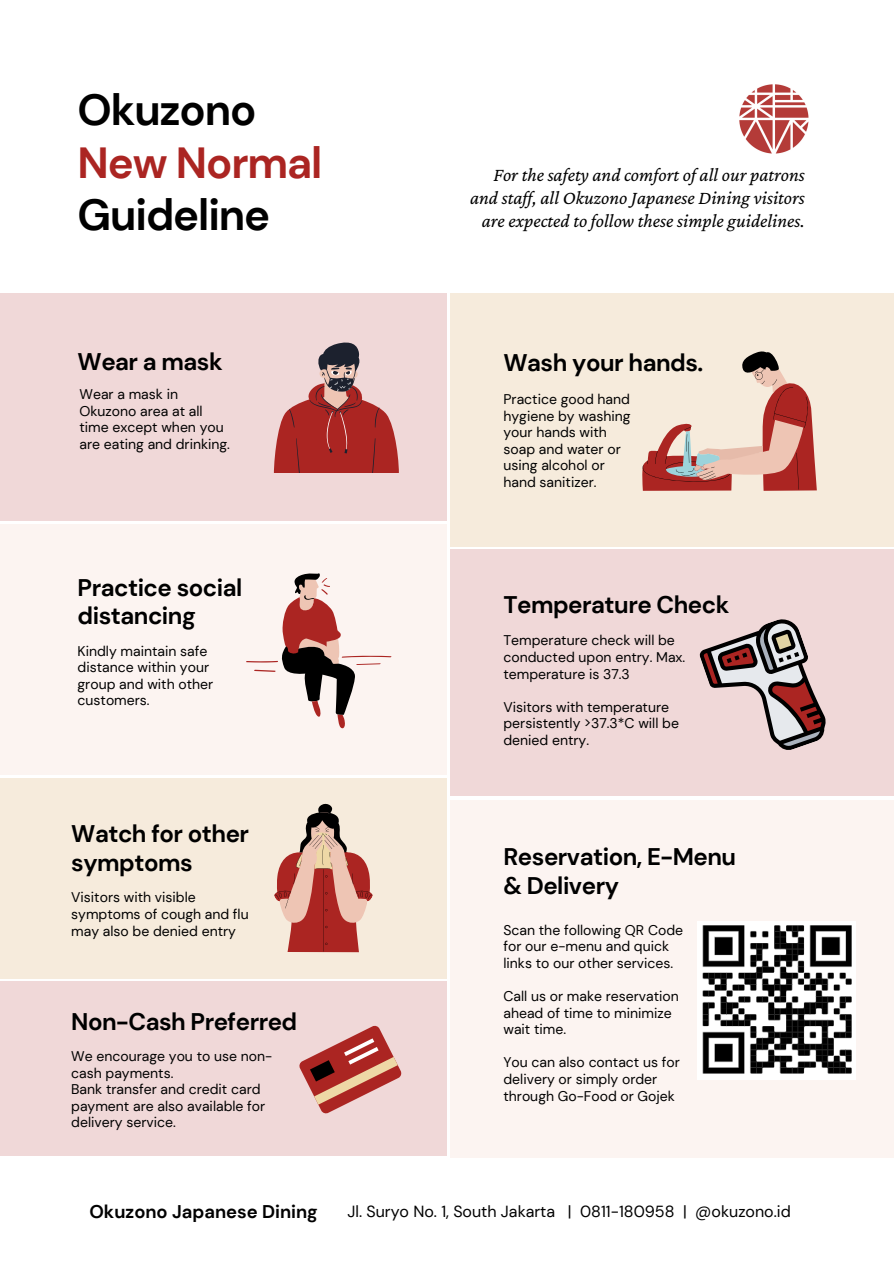
<style>
.page{position:relative;width:894px;height:1264px;background:#fff}
.page>*{position:absolute;margin:0;border:0;box-sizing:border-box;transform-origin:0 0}
.t1{font:700 43.5px "DM Sans";letter-spacing:-.025em;color:#000}
.t2{font:700 43.5px "DM Sans";letter-spacing:-.025em;color:#ab2522}
.t3{font:700 24px/28.7px "DM Sans";letter-spacing:-.02em;color:#000}
.t4{font:italic 19.35px/23px "Crimson Pro";color:#000;text-align:right}
.t5{font:700 18.3px "DM Sans";color:#000}
.t6{font:16.05px "DM Sans";color:#000}
.t7{font:13.95px/16.6px "DM Sans";color:#000}
</style>
<div class="page">
<div style="left:0;top:778px;width:447px;height:200px;background:#f6ebdc"></div>
<div style="left:0;top:981px;width:447px;height:175px;background:#f0d8d8"></div>
<div style="left:450px;top:548px;width:443px;height:247px;background:#f0d8d8"></div>
<div style="left:450px;top:293px;width:443px;height:253px;background:#f6ebdc"></div>
<svg style="left:642px;top:351px;width:174px;height:140px"></svg>
<svg style="left:274px;top:803px;width:98px;height:149px"></svg>
<div style="left:450px;top:800px;width:443px;height:357px;background:#fcf4f1"></div>
<div style="left:0;top:525px;width:447px;height:250px;background:#fcf4f1"></div>
<svg style="left:246px;top:573px;width:145px;height:155px"></svg>
<div style="left:0;top:293px;width:447px;height:227px;background:#f0d8d8"></div>
<svg style="left:274px;top:342px;width:125px;height:131px"></svg>
<svg style="left:299px;top:1025px;width:103px;height:89px"></svg>
<svg style="left:699px;top:619px;width:127px;height:131px"></svg>
<img style="left:739px;top:85px;width:69px;height:68px">
<img style="left:697px;top:921px;width:158px;height:158px">
<h1 class="t1" style="left:78px;top:82px;width:180px">Okuzono</h1>
<h1 class="t2" style="left:78px;top:134px;width:246px">New Normal</h1>
<h1 class="t1" style="left:78px;top:187px;width:194px">Guideline</h1>
<h2 class="t3" style="left:78px;top:348px;width:147px">Wear a mask</h2>
<p class="t7" style="left:79px;top:386px;width:152px">Wear a mask in<br>Okuzono area at all time except when you are eating and drinking.</p>
<h2 class="t3" style="left:78px;top:573px;width:166px">Practice social distancing</h2>
<p class="t7" style="left:78px;top:642px;width:137px">Kindly maintain safe distance within your group and with other customers.</p>
<h2 class="t3" style="left:71px;top:820px;width:179px">Watch for other symptoms</h2>
<p class="t7" style="left:71px;top:889px;width:179px">Visitors with visible symptoms of cough and flu may also be denied entry</p>
<h2 class="t3" style="left:71px;top:1007px;width:227px">Non-Cash Preferred</h2>
<p class="t7" style="left:71px;top:1047px;width:203px">We encourage you to use non&shy;cash payments.<br>Bank transfer and credit card payment are also available for delivery service.</p>
<h3 class="t4" style="left:470px;top:162px;width:336px">For the safety and comfort of all our patrons and staf , all Okuzono Japanese Dining visitors are expected to follow these simple guidelines.</h3>
<h2 class="t3" style="left:503px;top:349px;width:201px">Wash your hands.</h2>
<p class="t7" style="left:503px;top:391px;width:129px">Practice good hand hygiene by washing your hands with soap and water or using alcohol or hand sanitizer.</p>
<h2 class="t3" style="left:503px;top:590px;width:227px">Temperature Check</h2>
<p class="t7" style="left:503px;top:632px;width:183px">Temperature check will be conducted upon entry. Max. temperature is 37.3</p>
<p class="t7" style="left:503px;top:698px;width:177px">Visitors with temperature persistently &gt;37.3*C will be denied entry.</p>
<h2 class="t3" style="left:503px;top:842px;width:234px">Reservation, E-Menu &amp; Delivery</h2>
<p class="t7" style="left:503px;top:921px;width:181px">Scan the following QR Code for our e-menu and quick links to our other services.</p>
<p class="t7" style="left:503px;top:987px;width:177px">Call us or make reservation ahead of time to minimize wait time.</p>
<p class="t7" style="left:503px;top:1054px;width:178px">You can also contact us for delivery or simply order through Go-Food or Gojek</p>
<h3 class="t5" style="left:89px;top:1199px;width:230px">Okuzono Japanese Dining</h3>
<p class="t6" style="left:347px;top:1201px;width:445px">Jl. Suryo No. 1, South Jakarta | 0811-180958 | @okuzono.id</p>
</div>
